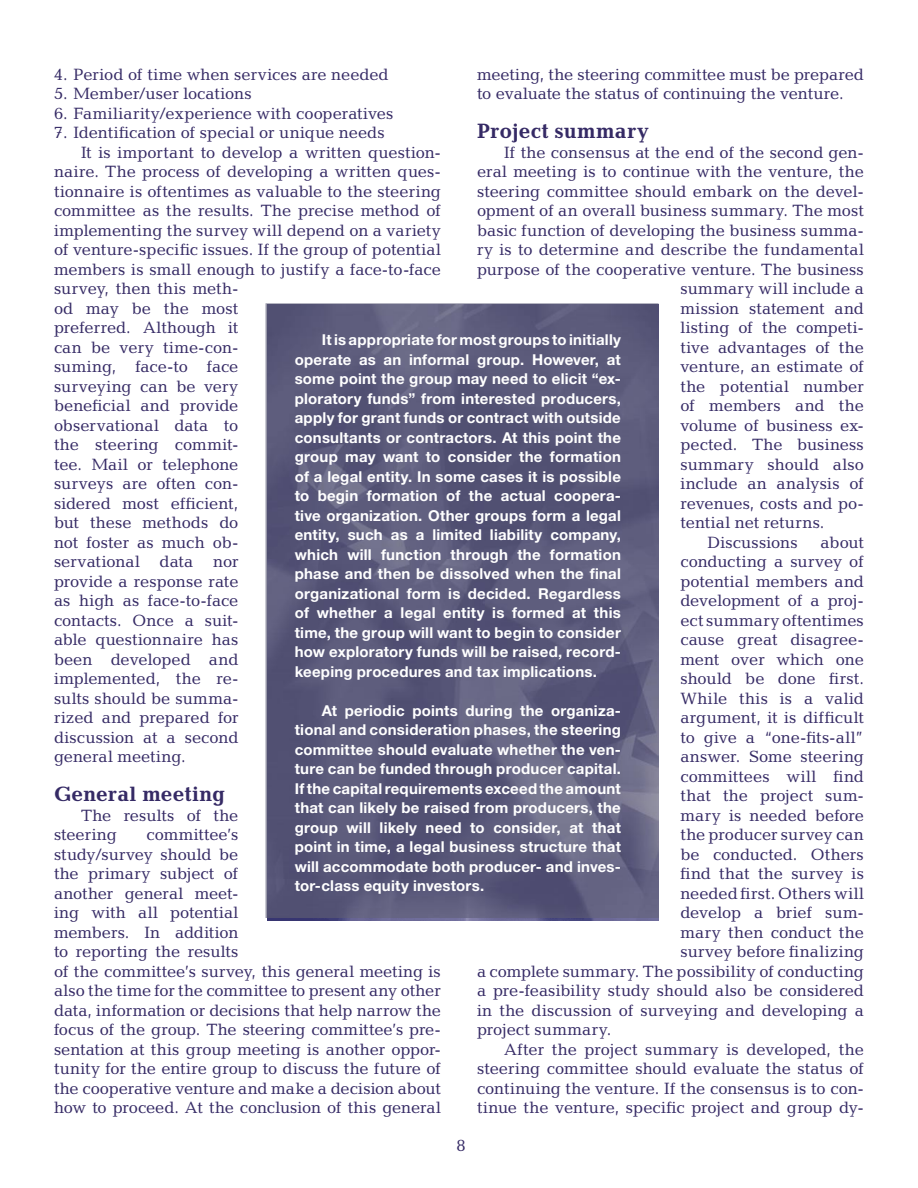
<style>
.page{position:relative;width:918px;height:1188px;background:#fff}
.page>*{position:absolute;margin:0;border:0;box-sizing:border-box;transform-origin:0 0}
.t1{font:700 21px "Candida Std";letter-spacing:.01em;color:#352a65}
.t2{font:16.5px/19.5px "Candida Std";color:#352a65}
.t3{font:16.5px "Candida Std";letter-spacing:.025em;color:#352a65}
.t4{font:700 15px/19.5px "Helvetica Neue LT Std";letter-spacing:.015em;color:#fff;text-align:justify}
</style>
<div class="page">
<svg style="left:266px;top:303px;width:393px;height:615px;background:#5b5a7b"></svg>
<p class="t2" style="left:54px;top:64px;width:336px">4. Period of time when services are needed</p>
<p class="t2" style="left:54px;top:84px;width:199px">5. Member/user locations</p>
<p class="t2" style="left:54px;top:103px;width:341px">6. Familiarity/experience with cooperatives</p>
<p class="t2" style="left:54px;top:123px;width:332px">7. Identification of special or unique needs</p>
<p class="t2" style="left:81px;top:142px;width:361px">It is important to develop a written question-</p>
<p class="t2" style="left:54px;top:162px;width:388px">naire. The process of developing a written ques-</p>
<p class="t2" style="left:54px;top:181px;width:388px">tionnaire is oftentimes as valuable to the steering</p>
<p class="t2" style="left:54px;top:201px;width:388px">committee as the results. The precise method of</p>
<p class="t2" style="left:54px;top:220px;width:388px">implementing the survey will depend on a variety</p>
<p class="t2" style="left:54px;top:240px;width:388px">of venture-specific issues. If the group of potential</p>
<p class="t2" style="left:54px;top:259px;width:388px">members is small enough to justify a face-to-face</p>
<p class="t2" style="left:54px;top:279px;width:186px">survey, then this meth-</p>
<p class="t2" style="left:54px;top:298px;width:186px">od may be the most</p>
<p class="t2" style="left:54px;top:318px;width:186px">preferred. Although it</p>
<p class="t2" style="left:54px;top:337px;width:186px">can be very time-con-</p>
<p class="t2" style="left:54px;top:357px;width:186px">suming, face-to face</p>
<p class="t2" style="left:54px;top:376px;width:186px">surveying can be very</p>
<p class="t2" style="left:54px;top:396px;width:186px">beneficial and provide</p>
<p class="t2" style="left:54px;top:415px;width:186px">observational data to</p>
<p class="t2" style="left:54px;top:435px;width:186px">the steering commit-</p>
<p class="t2" style="left:54px;top:454px;width:186px">tee. Mail or telephone</p>
<p class="t2" style="left:54px;top:474px;width:186px">surveys are often con-</p>
<p class="t2" style="left:54px;top:493px;width:186px">sidered most efficient,</p>
<p class="t2" style="left:54px;top:513px;width:186px">but these methods do</p>
<p class="t2" style="left:54px;top:532px;width:186px">not foster as much ob-</p>
<p class="t2" style="left:54px;top:552px;width:186px">servational data nor</p>
<p class="t2" style="left:54px;top:571px;width:186px">provide a response rate</p>
<p class="t2" style="left:54px;top:591px;width:186px">as high as face-to-face</p>
<p class="t2" style="left:54px;top:610px;width:186px">contacts. Once a suit-</p>
<p class="t2" style="left:54px;top:630px;width:186px">able questionnaire has</p>
<p class="t2" style="left:54px;top:649px;width:186px">been developed and</p>
<p class="t2" style="left:54px;top:669px;width:186px">implemented, the re-</p>
<p class="t2" style="left:54px;top:688px;width:186px">sults should be summa-</p>
<p class="t2" style="left:54px;top:708px;width:186px">rized and prepared for</p>
<p class="t2" style="left:54px;top:727px;width:186px">discussion at a second</p>
<p class="t2" style="left:54px;top:747px;width:133px">general meeting.</p>
<p class="t1" style="left:54px;top:782px;width:173px">General meeting</p>
<p class="t2" style="left:54px;top:805px;width:186px;text-indent:27px">The results of the steering</p>
<p class="t2" style="left:477px;top:64px;width:388px">meeting, the steering committee must be prepared to evaluate the status of continuing the venture.</p>
<p class="t1" style="left:477px;top:119px;width:173px">Project summary</p>
<p class="t2" style="left:504px;top:142px;width:361px">If the consensus at the end of the second gen-</p>
<p class="t2" style="left:477px;top:162px;width:388px">eral meeting is to continue with the venture, the</p>
<p class="t2" style="left:477px;top:181px;width:388px">steering committee should embark on the devel-</p>
<p class="t2" style="left:477px;top:201px;width:388px">opment of an overall business summary. The most</p>
<p class="t2" style="left:477px;top:220px;width:388px">basic function of developing the business summa-</p>
<p class="t2" style="left:477px;top:240px;width:388px">ry is to determine and describe the fundamental</p>
<p class="t2" style="left:477px;top:259px;width:388px">purpose of the cooperative venture. The business</p>
<p class="t3" style="left:680px;top:279px;width:185px">summary will include a</p>
<p class="t2" style="left:680px;top:298px;width:185px">mission statement and</p>
<p class="t2" style="left:680px;top:318px;width:185px">listing of the competi-</p>
<p class="t2" style="left:680px;top:337px;width:185px">tive advantages of the</p>
<p class="t2" style="left:680px;top:357px;width:185px">venture, an estimate of</p>
<p class="t2" style="left:680px;top:376px;width:185px">the potential number</p>
<p class="t2" style="left:680px;top:396px;width:185px">of members and the</p>
<p class="t2" style="left:680px;top:415px;width:185px">volume of business ex-</p>
<p class="t2" style="left:680px;top:435px;width:185px">pected. The business</p>
<p class="t2" style="left:680px;top:454px;width:185px">summary should also</p>
<p class="t2" style="left:680px;top:474px;width:185px">include an analysis of</p>
<p class="t2" style="left:680px;top:493px;width:185px">revenues, costs and po-</p>
<p class="t2" style="left:680px;top:513px;width:146px">tential net returns.</p>
<p class="t2" style="left:707px;top:532px;width:92px">Discussions</p>
<p class="t2" style="left:821px;top:532px;width:45px">about</p>
<p class="t2" style="left:680px;top:552px;width:185px">conducting a survey of</p>
<p class="t2" style="left:680px;top:571px;width:185px">potential members and</p>
<p class="t2" style="left:680px;top:591px;width:185px">development of a proj-</p>
<p class="t2" style="left:680px;top:610px;width:185px">ect summary oftentimes</p>
<p class="t2" style="left:680px;top:630px;width:185px">cause great disagree-</p>
<p class="t2" style="left:680px;top:649px;width:185px">ment over which one</p>
<p class="t2" style="left:680px;top:669px;width:185px">should be done first.</p>
<p class="t3" style="left:680px;top:689px;width:185px">While this is a valid</p>
<p class="t2" style="left:680px;top:708px;width:185px">argument, it is difficult</p>
<p class="t2" style="left:680px;top:727px;width:185px">to give a “one-fits-all”</p>
<p class="t2" style="left:680px;top:747px;width:185px">answer. Some steering</p>
<p class="t2" style="left:680px;top:766px;width:185px">committees will find</p>
<p class="t2" style="left:680px;top:786px;width:185px">that the project sum-</p>
<p class="t2" style="left:680px;top:805px;width:185px">mary is needed before</p>
<p class="t2" style="left:680px;top:825px;width:185px">the producer survey can</p>
<p class="t2" style="left:680px;top:844px;width:185px">be conducted. Others</p>
<p class="t2" style="left:680px;top:864px;width:185px">find that the survey is</p>
<p class="t2" style="left:680px;top:883px;width:185px">needed first. Others will</p>
<p class="t2" style="left:680px;top:903px;width:185px">develop a brief sum-</p>
<p class="t2" style="left:680px;top:922px;width:185px">mary then conduct the</p>
<p class="t2" style="left:680px;top:942px;width:185px">survey before finalizing</p>
<p class="t2" style="left:477px;top:961px;width:388px">a complete summary. The possibility of conducting</p>
<p class="t2" style="left:477px;top:981px;width:388px">a pre-feasibility study should also be considered</p>
<p class="t2" style="left:477px;top:1000px;width:388px">in the discussion of surveying and developing a</p>
<p class="t2" style="left:477px;top:1020px;width:136px">project summary.</p>
<p class="t2" style="left:504px;top:1039px;width:361px">After the project summary is developed, the</p>
<p class="t2" style="left:477px;top:1059px;width:389px">steering committee should evaluate the status of</p>
<p class="t2" style="left:477px;top:1078px;width:388px">continuing the venture. If the consensus is to con-</p>
<p class="t2" style="left:477px;top:1098px;width:388px">tinue the venture, specific project and group dy-</p>
<p class="t4" style="left:295px;top:330px;width:328px;text-indent:27px">It is appropriate for most groups to initially operate as an informal group. However, at some point the group may need to elicit “ex&shy;ploratory funds” from interested producers, apply for grant funds or contract with outside consultants or contractors. At this point the group may want to consider the formation of a legal entity. In some cases it is possible to begin formation of the actual coopera&shy;tive organization. Other groups form a legal entity, such as a limited liability company, which will function through the formation phase and then be dissolved when the final organizational form is decided. Regardless of whether a legal entity is formed at this time, the group will want to begin to consider how exploratory funds will be raised, record&shy;keeping procedures and tax implications.</p>
<p class="t4" style="left:295px;top:700px;width:328px;text-indent:27px">At periodic points during the organiza&shy;tional and consideration phases, the steering committee should evaluate whether the ven&shy;ture can be funded through producer capital.<br>If the capital requirements exceed the amount that can likely be raised from producers, the group will likely need to consider, at that point in time, a legal business structure that will accommodate both producer- and inves&shy;tor-class equity investors.</p>
<p class="t2" style="left:54px;top:825px;width:389px;text-indent:93px">committee’s<br>study/survey should be<br>the primary subject of<br>another general meet-<br>ing with all potential<br>members. In addition<br>to reporting the results<br>of the committee’s survey, this general meeting is also the time for the committee to present any other data, information or decisions that help narrow the focus of the group. The steering committee’s pre&shy;sentation at this group meeting is another oppor&shy;tunity for the entire group to discuss the future of the cooperative venture and make a decision about how to proceed. At the conclusion of this general</p>
<p class="t2" style="left:457px;top:1136px;width:11px">8</p>
</div>
